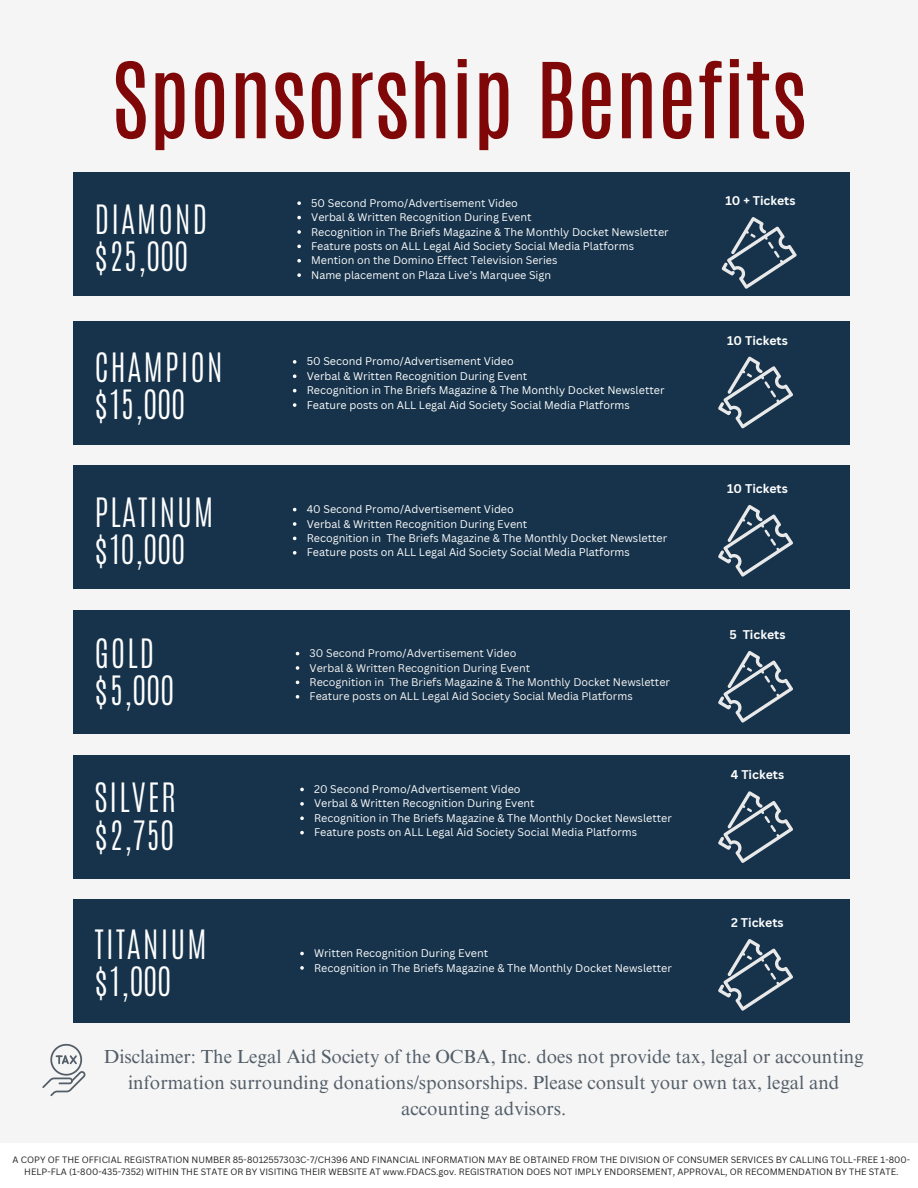
<style>
.page{position:relative;width:918px;height:1188px;background:#f5f5f5}
.page>*{position:absolute;margin:0;border:0;box-sizing:border-box;transform-origin:0 0}
.t1{font:88.8px "Antonio";color:#800707}
.t2{font:300 33.75px/37.2px "Antonio";letter-spacing:.05em;color:#fdfdfd}
.t3{font:300 33.75px/37.2px "Antonio";letter-spacing:.05em;color:#fff}
.t4{font:18.9px/25.8px "Times NRMT Pro";color:#535e69;text-align:center}
.t5{font:700 12.3px "Canva Sans";color:#fdfdfd}
.t6{font:10.8px "Canva Sans";color:#fdfdfd}
.t7{font:10.8px "Canva Sans";color:#faf7f5}
.t8{font:10.8px "Canva Sans";color:#fff}
.t9{font:9px/12px "Canva Sans";color:#242323;text-align:center}
</style>
<div class="page">
<svg style="left:42px;top:1044px;width:43px;height:52px"></svg>
<div style="left:0;top:1144px;width:918px;height:44px;background:#fff"></div>
<div style="left:73px;top:172px;width:777px;height:124px;background:#16334b"></div>
<svg style="left:297px;top:201px;width:4px;height:4px"></svg>
<svg style="left:297px;top:216px;width:4px;height:3px"></svg>
<svg style="left:297px;top:230px;width:4px;height:4px"></svg>
<svg style="left:297px;top:245px;width:4px;height:3px"></svg>
<svg style="left:297px;top:259px;width:4px;height:4px"></svg>
<svg style="left:297px;top:273px;width:4px;height:4px"></svg>
<svg style="left:722px;top:217px;width:75px;height:72px"></svg>
<div style="left:73px;top:899px;width:777px;height:123px;background:#16334b"></div>
<svg style="left:300px;top:952px;width:4px;height:3px"></svg>
<svg style="left:300px;top:966px;width:4px;height:4px"></svg>
<svg style="left:718px;top:939px;width:75px;height:72px"></svg>
<div style="left:73px;top:755px;width:777px;height:124px;background:#16334b"></div>
<svg style="left:300px;top:788px;width:4px;height:3px"></svg>
<svg style="left:300px;top:802px;width:4px;height:4px"></svg>
<svg style="left:300px;top:816px;width:4px;height:4px"></svg>
<svg style="left:300px;top:831px;width:4px;height:3px"></svg>
<svg style="left:718px;top:791px;width:75px;height:72px"></svg>
<div style="left:73px;top:610px;width:777px;height:124px;background:#16334b"></div>
<svg style="left:296px;top:666px;width:3px;height:4px"></svg>
<svg style="left:296px;top:695px;width:3px;height:4px"></svg>
<svg style="left:718px;top:651px;width:75px;height:72px"></svg>
<div style="left:73px;top:322px;width:777px;height:123px;background:#16334b"></div>
<svg style="left:293px;top:360px;width:3px;height:4px"></svg>
<svg style="left:293px;top:374px;width:3px;height:4px"></svg>
<svg style="left:293px;top:403px;width:3px;height:4px"></svg>
<svg style="left:718px;top:356px;width:75px;height:72px"></svg>
<div style="left:73px;top:465px;width:777px;height:124px;background:#16334b"></div>
<svg style="left:293px;top:522px;width:3px;height:4px"></svg>
<svg style="left:293px;top:551px;width:3px;height:4px"></svg>
<svg style="left:718px;top:505px;width:75px;height:72px"></svg>
<h1 class="t1" style="left:111px;top:37px;width:697px">Sponsorship Benefits</h1>
<p class="t2" style="left:95px;top:201px;width:114px">DIAMOND $25,000</p>
<p class="t6" style="left:311px;top:195px;width:208px">50 Second Promo/Advertisement Video</p>
<p class="t6" style="left:311px;top:210px;width:222px">Verbal &amp; Written Recognition During Event</p>
<p class="t6" style="left:311px;top:224px;width:359px">Recognition in The Briefs Magazine &amp; The Monthly Docket Newsletter</p>
<p class="t6" style="left:311px;top:238px;width:324px">Feature posts on ALL Legal Aid Society Social Media Platforms</p>
<h4 class="t6" style="left:311px;top:253px;width:248px">Mention on the Domino Effect Television Series</h4>
<p class="t6" style="left:311px;top:267px;width:241px">Name placement on Plaza Live’s Marquee Sign</p>
<p class="t3" style="left:95px;top:349px;width:130px">CHAMPION $15,000</p>
<p class="t8" style="left:307px;top:354px;width:208px">50 Second Promo/Advertisement Video</p>
<h4 class="t8" style="left:307px;top:368px;width:222px">Verbal &amp; Written Recognition During Event</h4>
<p class="t8" style="left:307px;top:383px;width:359px">Recognition in The Briefs Magazine &amp; The Monthly Docket Newsletter</p>
<h2 class="t8" style="left:307px;top:397px;width:325px">Feature posts on ALL Legal Aid Society Social Media Platforms</h2>
<p class="t2" style="left:95px;top:494px;width:120px">PLATINUM $10,000</p>
<p class="t6" style="left:307px;top:502px;width:209px">40 Second Promo/Advertisement Video</p>
<p class="t6" style="left:307px;top:516px;width:222px">Verbal &amp; Written Recognition During Event</p>
<h4 class="t6" style="left:307px;top:530px;width:362px">Recognition in The Briefs Magazine &amp; The Monthly Docket Newsletter</h4>
<p class="t6" style="left:307px;top:545px;width:325px">Feature posts on ALL Legal Aid Society Social Media Platforms</p>
<p class="t2" style="left:95px;top:635px;width:80px">GOLD $5,000</p>
<h4 class="t7" style="left:310px;top:646px;width:208px">30 Second Promo/Advertisement Video</h4>
<p class="t7" style="left:310px;top:660px;width:222px">Verbal &amp; Written Recognition During Event</p>
<h2 class="t7" style="left:310px;top:674px;width:362px">Recognition in The Briefs Magazine &amp; The Monthly Docket Newsletter</h2>
<p class="t7" style="left:310px;top:689px;width:325px">Feature posts on ALL Legal Aid Society Social Media Platforms</p>
<h4 class="t2" style="left:95px;top:780px;width:83px">SILVER $2,750</h4>
<p class="t6" style="left:314px;top:782px;width:208px">20 Second Promo/Advertisement Video</p>
<h2 class="t6" style="left:314px;top:796px;width:222px">Verbal &amp; Written Recognition During Event</h2>
<p class="t6" style="left:314px;top:810px;width:359px">Recognition in The Briefs Magazine &amp; The Monthly Docket Newsletter</p>
<p class="t6" style="left:314px;top:825px;width:325px">Feature posts on ALL Legal Aid Society Social Media Platforms</p>
<p class="t2" style="left:95px;top:926px;width:114px">TITANIUM $1,000</p>
<p class="t6" style="left:314px;top:946px;width:176px">Written Recognition During Event</p>
<p class="t6" style="left:314px;top:960px;width:359px">Recognition in The Briefs Magazine &amp; The Monthly Docket Newsletter</p>
<h2 class="t5" style="left:726px;top:192px;width:72px">10 + Tickets</h2>
<p class="t5" style="left:727px;top:331px;width:62px">10 Tickets</p>
<h2 class="t5" style="left:727px;top:480px;width:62px">10 Tickets</h2>
<p class="t5" style="left:730px;top:626px;width:57px">5 Tickets</p>
<p class="t5" style="left:731px;top:766px;width:55px">4 Tickets</p>
<p class="t5" style="left:731px;top:914px;width:54px">2 Tickets</p>
<h2 class="t4" style="left:104px;top:1046px;width:761px">Disclaimer: The Legal Aid Society of the OCBA, Inc. does not provide tax, legal or accounting information surrounding donations/sponsorships. Please consult your own tax, legal and accounting advisors.</h2>
<p class="t9" style="left:13px;top:1153px;width:899px">A COPY OF THE OFFICIAL REGISTRATION NUMBER 85-8012557303C-7/CH396 AND FINANCIAL INFORMATION MAY BE OBTAINED FROM THE DIVISION OF CONSUMER SERVICES BY CALLING TOLL-FREE 1-800-<br>HELP-FLA (1-800-435-7352) WITHIN THE STATE OR BY VISITING THEIR WEBSITE AT www.FDACS.gov. REGISTRATION DOES NOT IMPLY ENDORSEMENT, APPROVAL, OR RECOMMENDATION BY THE STATE.</p>
</div>
